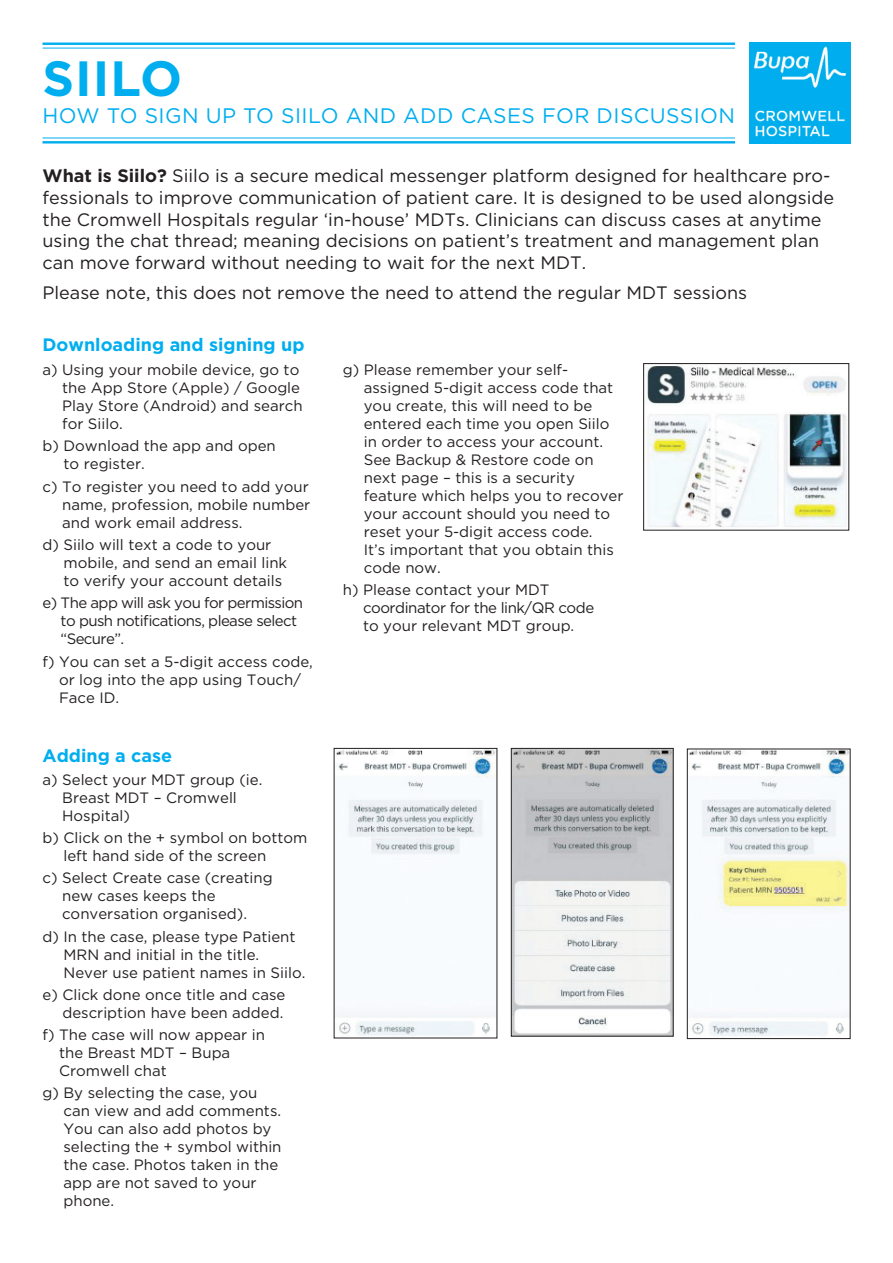
<style>
.page{position:relative;width:893px;height:1263px;background:#fff}
.page>*{position:absolute;margin:0;border:0;box-sizing:border-box;transform-origin:0 0}
.t1{font:700 49.5px "Gotham";letter-spacing:.02em;color:#00aeef}
.t2{font:21px "Gotham";letter-spacing:.02em;color:#00aeef}
.t3{font:18px/21.6px "Gotham";color:#231f20}
.t4{font:700 18px "Gotham";color:#00aeef}
.t5{font:15px/18px "Gotham";color:#231f20}
.t6{font:15px/18px "Gotham";letter-spacing:-.04em;color:#231f20}
.s1{font-weight:700}
</style>
<div class="page">
<hr style="left:43px;top:43px;width:692px;height:2px;background:#00aeef">
<hr style="left:43px;top:48px;width:692px;height:1px;background:#00aeef">
<img style="left:750px;top:43px;width:100px;height:100px">
<hr style="left:43px;top:141px;width:692px;height:3px;background:#00aeef">
<hr style="left:43px;top:137px;width:692px;height:1px;background:#00aeef">
<img style="left:646px;top:365px;width:201px;height:162px">
<div style="left:643px;top:363px;width:206px;height:167px;border:1px solid #231f20"></div>
<img style="left:336px;top:750px;width:159px;height:286px">
<img style="left:513px;top:750px;width:158px;height:284px">
<div style="left:511px;top:748px;width:162px;height:288px;border:1px solid #231f20"></div>
<img style="left:689px;top:751px;width:159px;height:286px">
<div style="left:687px;top:749px;width:163px;height:290px;border:1px solid #231f20"></div>
<h1 class="t1" style="left:43px;top:46px;width:141px">SIILO</h1>
<h2 class="t2" style="left:43px;top:102px;width:694px">HOW TO SIGN UP TO SIILO AND ADD CASES FOR DISCUSSION</h2>
<p class="t3" style="left:43px;top:165px;width:793px"><span class="s1">What is Siilo?</span> Siilo is a secure medical messenger platform designed for healthcare pro&shy;fessionals to improve communication of patient care. It is designed to be used alongside the Cromwell Hospitals regular ‘in-house’ MDTs. Clinicians can discuss cases at anytime using the chat thread; meaning decisions on patient’s treatment and management plan can move forward without needing to wait for the next MDT.</p>
<p class="t3" style="left:43px;top:281px;width:706px">Please note, this does not remove the need to attend the regular MDT sessions</p>
<p class="t4" style="left:43px;top:333px;width:263px">Downloading and signing up</p>
<p class="t5" style="left:62px;top:361px;width:242px;text-indent:-20px">a) Using your mobile device, go to the App Store (Apple) / Google<br>Play Store (Android) and search for Siilo.</p>
<p class="t5" style="left:63px;top:437px;width:214px;text-indent:-21px">b) Download the app and open to register.</p>
<p class="t5" style="left:62px;top:477px;width:250px;text-align:justify;text-indent:-20px">c) To register you need to add your name, profession, mobile number and work email address.</p>
<p class="t5" style="left:63px;top:535px;width:225px;text-indent:-21px">d) Siilo will text a code to your mobile, and send an email link to verify your account details</p>
<p class="t6" style="left:61px;top:594px;width:244px;text-indent:-18px">e) The app will ask you for permission to push notifications, please select “Secure”.</p>
<p class="t5" style="left:59px;top:652px;width:255px;text-indent:-17px">f) You can set a 5-digit access code, or log into the app using Touch/<br>Face ID.</p>
<p class="t4" style="left:43px;top:744px;width:131px">Adding a case</p>
<p class="t5" style="left:62px;top:770px;width:202px;text-indent:-20px">a) Select your MDT group (ie.<br>Breast MDT – Cromwell<br>Hospital)</p>
<p class="t5" style="left:63px;top:828px;width:246px;text-indent:-21px">b) Click on the + symbol on bottom left hand side of the screen</p>
<p class="t5" style="left:62px;top:869px;width:212px;text-indent:-20px">c) Select Create case (creating new cases keeps the conversation organised).</p>
<p class="t5" style="left:63px;top:927px;width:243px;text-indent:-21px">d) In the case, please type Patient<br>MRN and initial in the title.<br>Never use patient names in Siilo.</p>
<p class="t5" style="left:43px;top:985px;width:244px;text-align:right">e) Click done once title and case description have been added.</p>
<p class="t5" style="left:59px;top:1025px;width:207px;text-indent:-17px">f) The case will now appear in the Breast MDT – Bupa<br>Cromwell chat</p>
<p class="t5" style="left:63px;top:1083px;width:220px;text-indent:-21px">g) By selecting the case, you can view and add comments.<br>You can also add photos by selecting the + symbol within the case. Photos taken in the app are not saved to your phone.</p>
<p class="t5" style="left:364px;top:361px;width:261px;text-indent:-21px">g) Please remember your self&shy;assigned 5-digit access code that you create, this will need to be entered each time you open Siilo in order to access your account.<br>See Backup &amp; Restore code on next page – this is a security feature which helps you to recover your account should you need to reset your 5-digit access code.<br>It’s important that you obtain this code now.</p>
<p class="t5" style="left:363px;top:581px;width:233px;text-indent:-20px">h) Please contact your MDT coordinator for the link/QR code to your relevant MDT group.</p>
</div>
